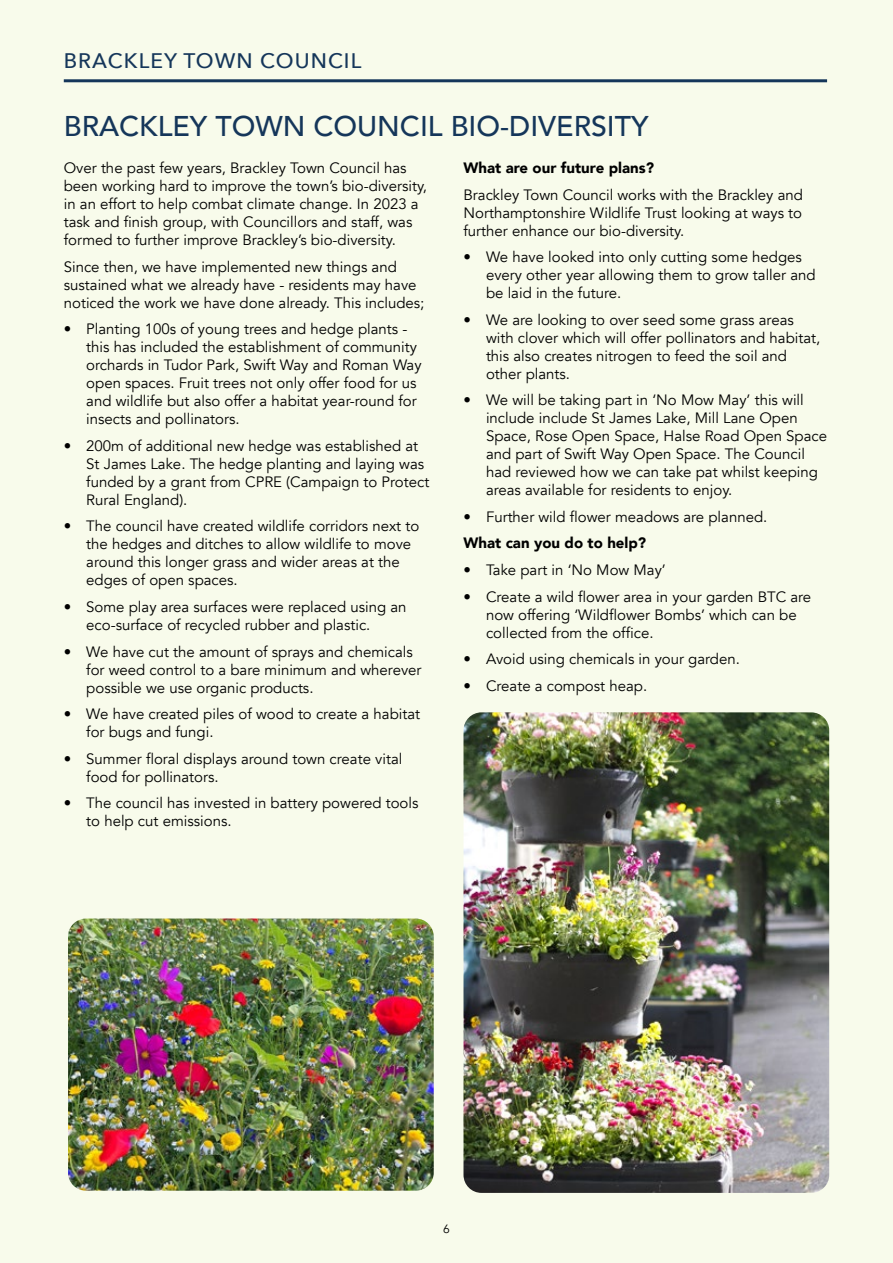
<style>
.page{position:relative;width:893px;height:1263px;background:#f8fbeb}
.page>*{position:absolute;margin:0;border:0;box-sizing:border-box;transform-origin:0 0}
.t1{font:500 28.5px "Avenir";color:#15365a}
.t2{font:500 21px "Avenir Next";letter-spacing:.05em;color:#15365a}
.t3{font:15px/18px "Avenir";color:#000}
.t4{font:900 15px "Avenir";color:#000}
.t5{font:12px "Avenir";color:#000}
</style>
<div class="page">
<hr style="left:64px;top:79px;width:763px;height:3px;background:#15365a">
<img style="left:463px;top:712px;width:366px;height:481px">
<img style="left:68px;top:918px;width:366px;height:273px">
<h2 class="t2" style="left:64px;top:43px;width:299px">BRACKLEY TOWN COUNCIL</h2>
<h1 class="t1" style="left:64px;top:101px;width:586px">BRACKLEY TOWN COUNCIL BIO-DIVERSITY</h1>
<p class="t4" style="left:463px;top:155px;width:192px">What are our future plans?</p>
<p class="t3" style="left:463px;top:186px;width:341px;text-align:justify">Brackley Town Council works with the Brackley and Northamptonshire Wildlife Trust looking at ways to further enhance our bio-diversity.</p>
<p class="t3" style="left:486px;top:249px;width:331px;text-indent:-22px">• We have looked into only cutting some hedges every other year allowing them to grow taller and be laid in the future.</p>
<p class="t3" style="left:486px;top:311px;width:336px;text-indent:-22px">• We are looking to over seed some grass areas with clover which will offer pollinators and habitat, this also creates nitrogen to feed the soil and other plants.</p>
<p class="t3" style="left:486px;top:392px;width:343px;text-indent:-22px">• We will be taking part in ‘No Mow May’ this will include include St James Lake, Mill Lane Open Space, Rose Open Space, Halse Road Open Space and part of Swift Way Open Space. The Council had reviewed how we can take pat whilst keeping areas available for residents to enjoy.</p>
<p class="t3" style="left:463px;top:508px;width:305px">• Further wild flower meadows are planned.</p>
<p class="t4" style="left:463px;top:530px;width:184px">What can you do to help?</p>
<p class="t3" style="left:463px;top:561px;width:204px">• Take part in ‘No Mow May’</p>
<p class="t3" style="left:486px;top:588px;width:327px;text-indent:-22px">• Create a wild flower area in your garden BTC are now offering ‘Wildflower Bombs’ which can be collected from the office.</p>
<p class="t3" style="left:463px;top:650px;width:278px">• Avoid using chemicals in your garden.</p>
<p class="t3" style="left:463px;top:677px;width:185px">• Create a compost heap.</p>
<p class="t3" style="left:64px;top:159px;width:365px">Over the past few years, Brackley Town Council has been working hard to improve the town’s bio-diversity, in an effort to help combat climate change. In 2023 a task and finish group, with Councillors and staff, was formed to further improve Brackley’s bio-diversity.</p>
<p class="t3" style="left:64px;top:258px;width:362px">Since then, we have implemented new things and sustained what we already have - residents may have noticed the work we have done already. This includes;</p>
<p class="t3" style="left:86px;top:321px;width:337px;text-indent:-22px">• Planting 100s of young trees and hedge plants - this has included the establishment of community orchards in Tudor Park, Swift Way and Roman Way open spaces. Fruit trees not only offer food for us and wildlife but also offer a habitat year-round for insects and pollinators.</p>
<p class="t3" style="left:86px;top:437px;width:345px;text-indent:-22px">• 200m of additional new hedge was established at St James Lake. The hedge planting and laying was funded by a grant from CPRE (Campaign to Protect Rural England).</p>
<p class="t3" style="left:86px;top:518px;width:335px;text-indent:-22px">• The council have created wildlife corridors next to the hedges and ditches to allow wildlife to move around this longer grass and wider areas at the edges of open spaces.</p>
<p class="t3" style="left:86px;top:598px;width:322px;text-indent:-22px">• Some play area surfaces were replaced using an eco-surface of recycled rubber and plastic.</p>
<p class="t3" style="left:86px;top:643px;width:337px;text-indent:-22px">• We have cut the amount of sprays and chemicals for weed control to a bare minimum and wherever possible we use organic products.</p>
<p class="t3" style="left:86px;top:705px;width:335px;text-indent:-22px">• We have created piles of wood to create a habitat for bugs and fungi.</p>
<p class="t3" style="left:86px;top:750px;width:318px;text-indent:-22px">• Summer floral displays around town create vital food for pollinators.</p>
<p class="t3" style="left:86px;top:794px;width:334px;text-indent:-22px">• The council has invested in battery powered tools to help cut emissions.</p>
<p class="t5" style="left:443px;top:1221px;width:8px">6</p>
</div>
